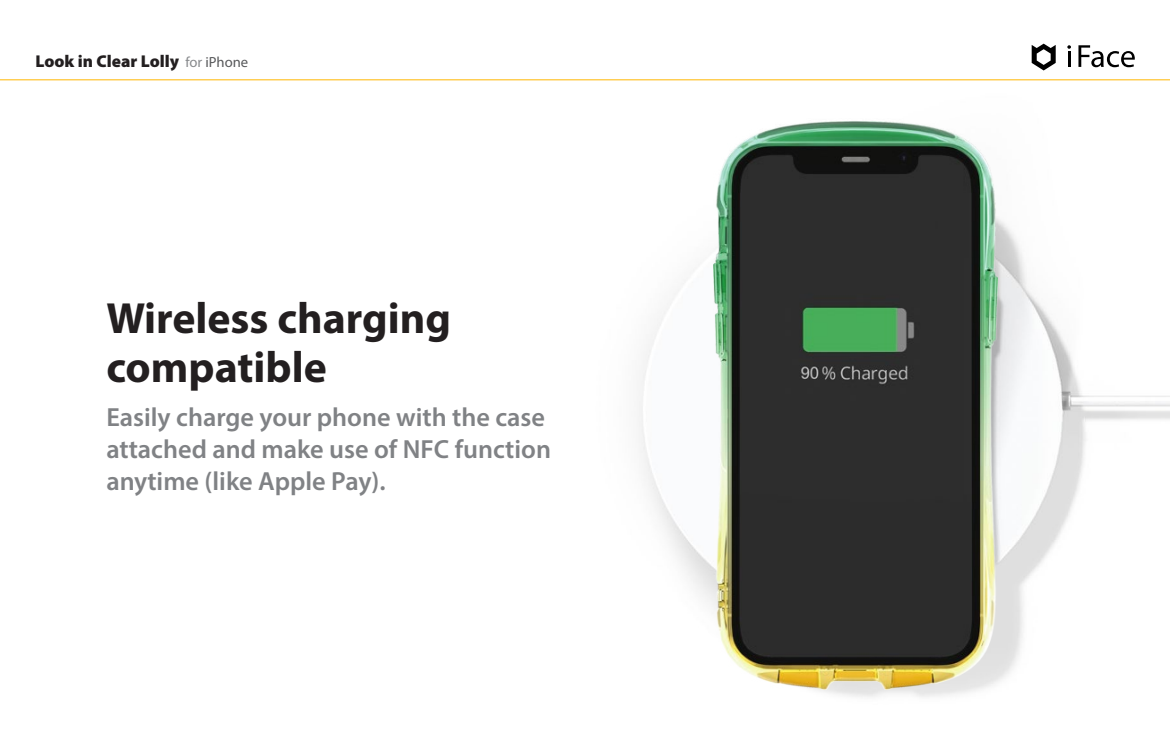
<style>
.page{position:relative;width:1170px;height:745px;background:#fff}
.page>*{position:absolute;margin:0;border:0;box-sizing:border-box;transform-origin:0 0}
.t1{font:700 43.75px/48.8px "Myriad Pro";color:#231f20}
.t2{font:600 26.25px/31.9px "Myriad Pro";color:#808285}
.t3{font:900 17.12px "Myriad Pro";color:#231f20}
.s1{font-weight:400;font-size:14.62px;color:#888a8d}
.s2{font-weight:400;font-size:14.62px;color:#58595b}
</style>
<div class="page">
<img style="left:539px;top:43px;width:630px;height:654px">
<svg style="left:1031px;top:44px;width:24px;height:26px"></svg>
<svg style="left:1067px;top:45px;width:3px;height:4px"></svg>
<hr style="left:1067px;top:51px;width:3px;height:16px;background:#000">
<svg style="left:1078px;top:45px;width:56px;height:22px"></svg>
<hr style="left:0;top:79px;width:1169px;height:1px;background:#ffb600">
<img style="left:713px;top:122px;width:284px;height:566px">
<p class="t3" style="left:35px;top:49px;width:214px">Look in Clear Lolly <span class="s1">for</span> <span class="s2">iPhone</span></p>
<h1 class="t1" style="left:106px;top:292px;width:346px">Wireless charging compatible</h1>
<p class="t2" style="left:106px;top:400px;width:446px">Easily charge your phone with the case attached and make use of NFC function anytime (like Apple Pay).</p>
</div>
